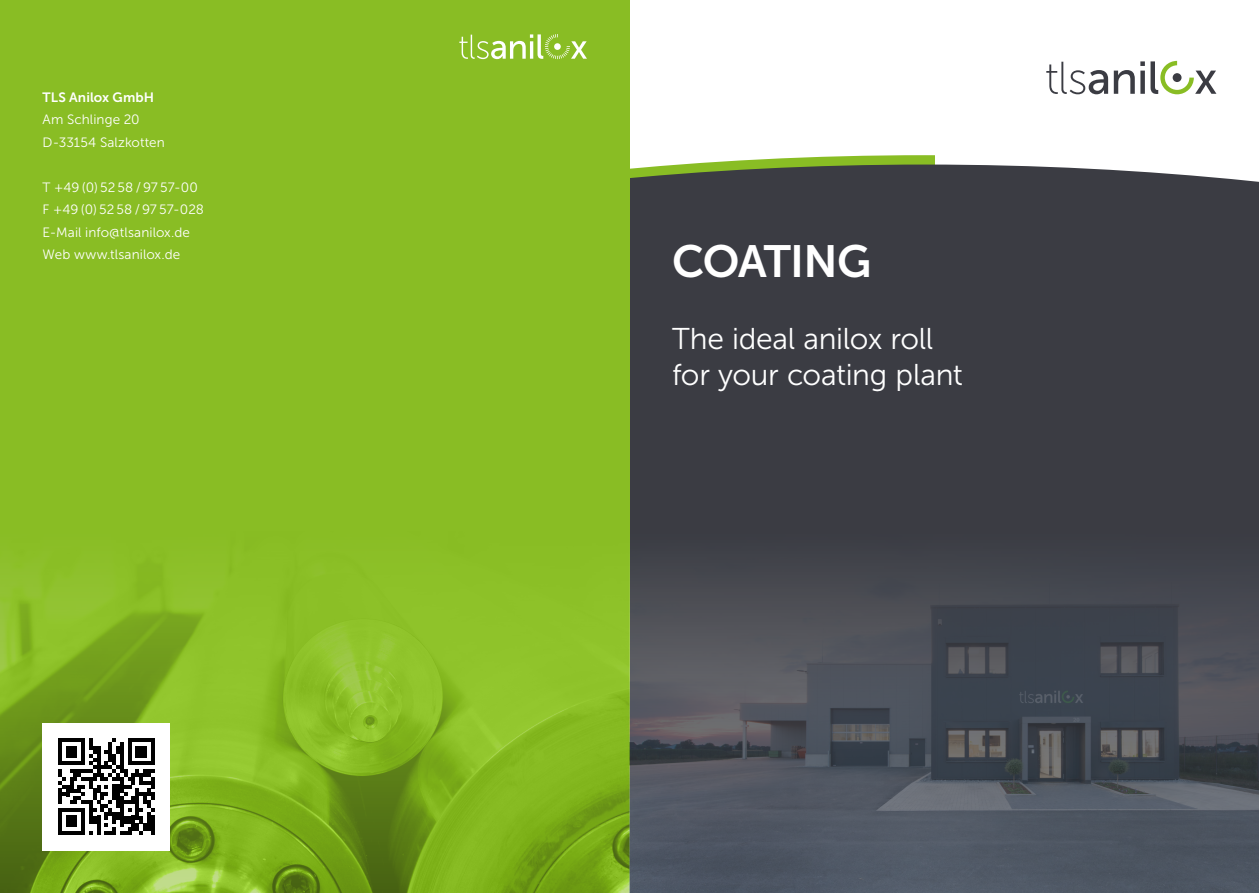
<style>
.page{position:relative;width:1259px;height:893px;background:#fff}
.page>*{position:absolute;margin:0;border:0;box-sizing:border-box;transform-origin:0 0}
.Zwischenüberschrift{font:45px "Museo Sans 700";letter-spacing:-.02em;color:#fff}
.Zwischenüberschrift-2{font:30px "Museo Sans 300";letter-spacing:-.01em;color:#fff}
.Fließtext{font:13.5px "Museo Sans 300";letter-spacing:.005em;color:#fff}
.Zwischenüberschrift-3{font:13.5px "Museo Sans 700";letter-spacing:.01em;color:#fff}
</style>
<div class="page">
<div style="left:629px;top:165px;width:630px;height:364px;background:#3b3c43"></div>
<div style="left:0;top:0;width:629px;height:893px;background:#89bd24"></div>
<svg style="left:459px;top:34px;width:128px;height:25px"></svg>
<img style="left:0;top:529px;width:1259px;height:364px">
<div style="left:43px;top:723px;width:127px;height:127px;background:#fff"></div>
<svg style="left:58px;top:738px;width:97px;height:97px"></svg>
<svg style="left:1046px;top:62px;width:88px;height:32px"></svg>
<svg style="left:1140px;top:61px;width:76px;height:33px"></svg>
<p class="Zwischenüberschrift-3" style="left:43px;top:89px;width:113px">TLS Anilox GmbH</p>
<p class="Fließtext" style="left:43px;top:112px;width:99px">Am Schlinge 20</p>
<p class="Fließtext" style="left:43px;top:135px;width:124px">D-33154 Salzkotten</p>
<p class="Fließtext" style="left:43px;top:180px;width:157px">T +49 (0) 52 58 / 97 57-00</p>
<p class="Fließtext" style="left:43px;top:202px;width:163px">F +49 (0) 52 58 / 97 57-028</p>
<p class="Fließtext" style="left:43px;top:225px;width:149px">E-Mail info@tlsanilox.de</p>
<p class="Fließtext" style="left:43px;top:247px;width:139px">Web www.tlsanilox.de</p>
<p class="Zwischenüberschrift" style="left:672px;top:237px;width:201px">COATING</p>
<p class="Zwischenüberschrift-2" style="left:672px;top:323px;width:263px">The ideal anilox roll</p>
<p class="Zwischenüberschrift-2" style="left:672px;top:359px;width:292px">for your coating plant</p>
</div>
